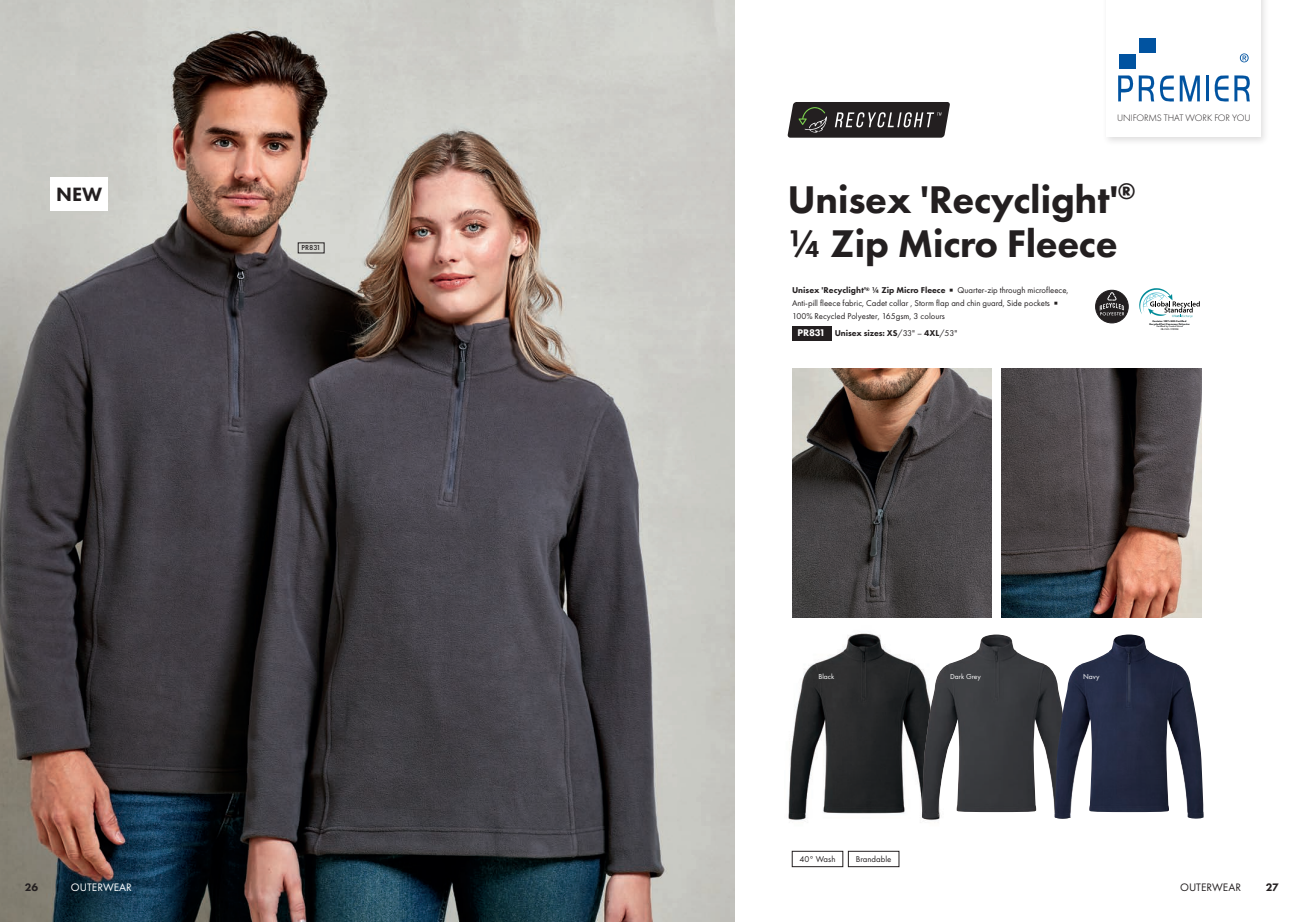
<style>
.page{position:relative;width:1312px;height:922px;background:#fff}
.page>*{position:absolute;margin:0;border:0;box-sizing:border-box;transform-origin:0 0}
.t1{font:800 40px/43.8px "Futura PT";letter-spacing:-.01em;color:#231f20}
.t2{font:800 20px "Futura PT";color:#231f20}
.t3{font:11.25px "Futura PT";color:#fff}
.t4{font:11.25px "Futura PT";color:#231f20}
.t5{font:800 11.25px "Futura PT";color:#231f20}
.t6{font:800 10px "Futura PT";letter-spacing:-.01em;color:#fff}
.t7{font:300 9.75px "Futura PT";letter-spacing:-.01em;color:#231f20}
.NEW-Bodycopy{font:8.75px/12.5px "Futura PT";color:#231f20}
.NEW-Bodycopy-2{font:800 8.75px "Futura PT";letter-spacing:-.01em;color:#231f20}
.Product_colour_description_Wht{font:7.5px "Futura PT";color:#fff}
.t8{font:500 7.5px "Futura PT";color:#231f20}
.t9{font:700 2.5px/2.9px "Futura PT";color:#111416;text-align:center}
.s1{font-weight:800}
.s2{font-weight:400}
.s3{font-weight:500}
</style>
<div class="page">
<img style="left:788px;top:633px;width:152px;height:188px">
<img style="left:921px;top:634px;width:133px;height:184px">
<img style="left:1054px;top:634px;width:149px;height:184px">
<div style="left:1101px;top:0;width:168px;height:146px;background:#231f20;opacity:.15"></div>
<div style="left:1105px;top:0;width:154px;height:136px;background:#fff"></div>
<svg style="left:1118px;top:75px;width:35px;height:26px"></svg>
<svg style="left:1160px;top:75px;width:13px;height:26px"></svg>
<svg style="left:1179px;top:75px;width:20px;height:26px"></svg>
<svg style="left:1206px;top:75px;width:2px;height:26px"></svg>
<svg style="left:1214px;top:75px;width:14px;height:26px"></svg>
<svg style="left:1234px;top:75px;width:15px;height:26px"></svg>
<div style="left:1118px;top:54px;width:16px;height:15px;background:#0153a0"></div>
<div style="left:1139px;top:38px;width:16px;height:14px;background:#0153a0"></div>
<svg style="left:1239px;top:53px;width:9px;height:9px"></svg>
<img style="left:0;top:0;width:733px;height:921px">
<img style="left:1001px;top:368px;width:200px;height:249px">
<img style="left:792px;top:368px;width:199px;height:249px">
<svg style="left:297px;top:242px;width:28px;height:11px"></svg>
<svg style="left:787px;top:102px;width:162px;height:36px;background:#3f3c3c"></svg>
<div style="left:50px;top:178px;width:58px;height:33px;background:#fff"></div>
<svg style="left:1139px;top:288px;width:60px;height:29px"></svg>
<div style="left:791px;top:326px;width:39px;height:14px;background:#231f20"></div>
<svg style="left:791px;top:850px;width:108px;height:16px"></svg>
<svg style="left:1095px;top:290px;width:32px;height:33px"></svg>
<div style="left:1094px;top:290px;width:34px;height:33px;border:1px solid #231f20;border-radius:50%"></div>
<svg style="left:1099px;top:292px;width:24px;height:23px"></svg>
<p class="t2" style="left:56px;top:182px;width:47px">NEW</p>
<p class="t8" style="left:301px;top:243px;width:21px">PR831</p>
<p class="t7" style="left:1116px;top:112px;width:135px">UNIFORMS THAT WORK FOR YOU</p>
<p class="t1" style="left:787px;top:177px;width:350px">Unisex 'Recyclight'<sup>® </sup>¼ Zip Micro Fleece</p>
<p class="NEW-Bodycopy" style="left:791px;top:284px;width:278px"><span class="s1">Unisex 'Recyclight'</span><sup>®</sup> <span class="s1">¼ Zip Micro Fleece</span> ■ Quarter-zip through microfleece,<br>Anti-pill fleece fabric, Cadet collar , Storm flap and chin guard, Side pockets ■<br>100% Recycled Polyester, 165gsm, 3 colours</p>
<p class="t6" style="left:797px;top:327px;width:30px">PR831</p>
<p class="NEW-Bodycopy-2" style="left:834px;top:328px;width:124px">Unisex sizes: XS<span class="s2">/33" –</span> 4XL<span class="s2">/53"</span></p>
<p class="t9" style="left:1149px;top:319px;width:42px">Contains 100% GRS Certified<br>Recycled Post Consumer Polyester<br><span class="s3">Certified by Control Union<br>CB-CUC-1119398</span></p>
<p class="Product_colour_description_Wht" style="left:818px;top:672px;width:17px">Black</p>
<p class="Product_colour_description_Wht" style="left:949px;top:672px;width:32px">Dark Grey</p>
<p class="Product_colour_description_Wht" style="left:1082px;top:672px;width:18px">Navy</p>
<p class="NEW-Bodycopy" style="left:799px;top:852px;width:37px">40° Wash</p>
<p class="NEW-Bodycopy" style="left:855px;top:852px;width:37px">Brandable</p>
<p class="t5" style="left:25px;top:879px;width:15px">26</p>
<p class="t3" style="left:71px;top:880px;width:62px">OUTERWEAR</p>
<p class="t4" style="left:1179px;top:880px;width:62px">OUTERWEAR</p>
<p class="t5" style="left:1265px;top:879px;width:15px">27</p>
</div>
